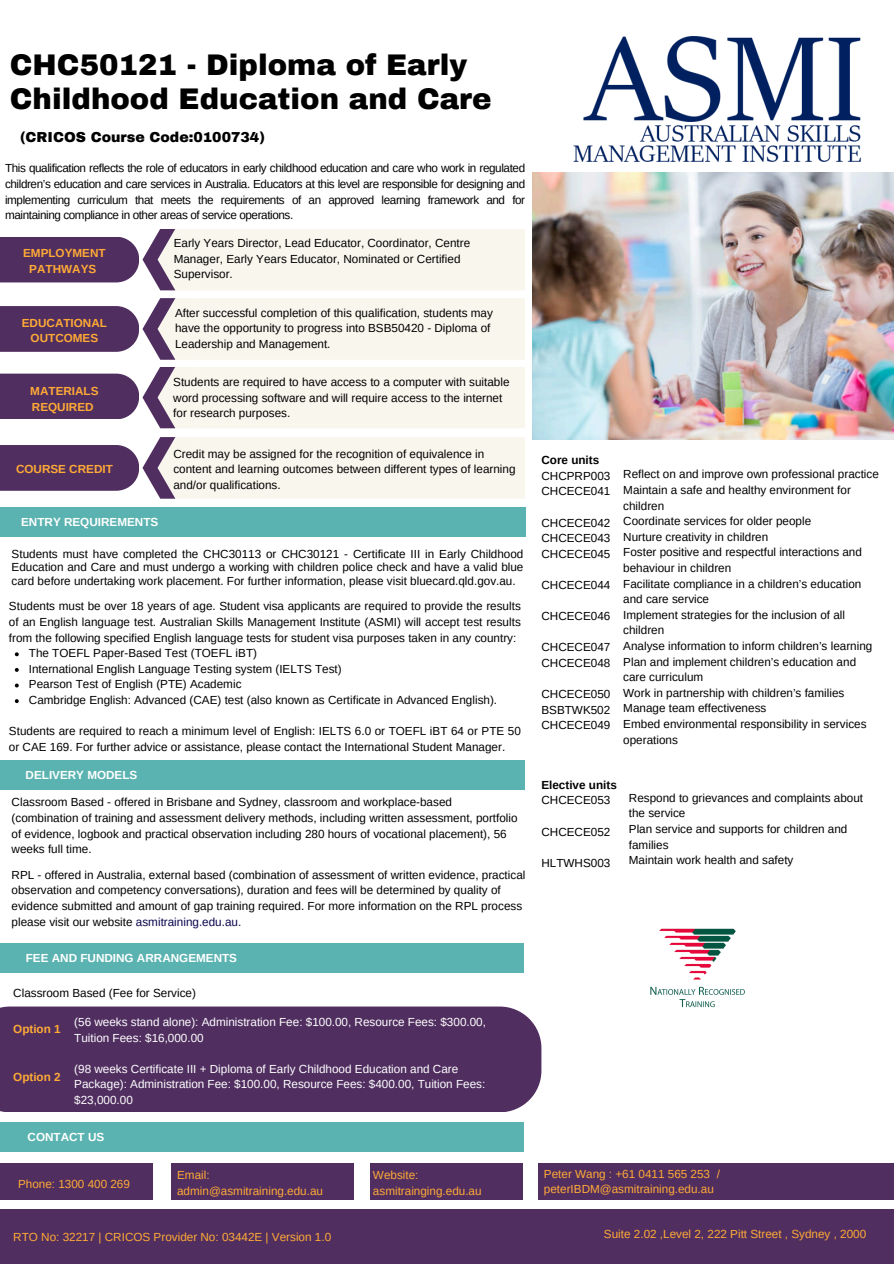
<style>
.page{position:relative;width:894px;height:1264px;background:#fff}
.page>*{position:absolute;margin:0;border:0;box-sizing:border-box;transform-origin:0 0}
.t1{font:900 29.1px/33.9px "Archivo";color:#000}
.t2{font:900 14.1px "Archivo";color:#000}
.t3{font:11.7px/15.6px "Arimo";color:#000}
.t4{font:11.7px/15.6px "Arimo";color:#fff}
.t5{font:700 11.7px/15.6px "Arimo";color:#ffaa36;text-align:center}
.t6{font:11.7px/15.6px "Arimo";color:#ffaa36}
.t7{font:700 11.7px "Arimo";color:#fff}
.t8{font:700 11.7px "Arimo";color:#000}
.s1{color:#0a064e}
</style>
<div class="page">
<div style="left:0;top:507px;width:525px;height:30px;background:#5ab3b0"></div>
<svg style="left:0;top:437px;width:525px;height:61px;background:#d3cacf"></svg>
<svg style="left:0;top:367px;width:525px;height:61px;background:#d3cbcf"></svg>
<svg style="left:0;top:229px;width:525px;height:61px;background:#d3cacf"></svg>
<div style="left:0;top:760px;width:524px;height:29px;background:#5ab3b0"></div>
<div style="left:0;top:943px;width:523px;height:29px;background:#5ab3b0"></div>
<div style="left:0;top:1006px;width:541px;height:106px;background:#502e60"></div>
<div style="left:0;top:1122px;width:523px;height:29px;background:#5ab3b0"></div>
<img style="left:650px;top:928px;width:95px;height:80px">
<svg style="left:0;top:298px;width:525px;height:62px;background:#d4cbd0"></svg>
<img style="left:532px;top:173px;width:361px;height:266px">
<svg style="left:15px;top:652px;width:4px;height:4px"></svg>
<svg style="left:15px;top:668px;width:4px;height:4px"></svg>
<svg style="left:15px;top:683px;width:4px;height:4px"></svg>
<svg style="left:15px;top:699px;width:4px;height:4px"></svg>
<div style="left:0;top:1208px;width:893px;height:53px;background:#502e60"></div>
<div style="left:0;top:1213px;width:893px;height:50px;background:#502e60"></div>
<div style="left:0;top:1163px;width:152px;height:36px;background:#502e60"></div>
<div style="left:171px;top:1163px;width:182px;height:36px;background:#502e60"></div>
<div style="left:370px;top:1163px;width:153px;height:36px;background:#502e60"></div>
<div style="left:538px;top:1163px;width:355px;height:36px;background:#502e60"></div>
<img style="left:573px;top:36px;width:288px;height:126px">
<p class="t1" style="left:10px;top:48px;width:483px">CHC50121 - Diploma of Early<br>Childhood Education and Care</p>
<p class="t2" style="left:20px;top:130px;width:246px">(CRICOS Course Code:0100734)</p>
<h3 class="t3" style="left:5px;top:161px;width:521px;text-align:justify">This qualification reflects the role of educators in early childhood education and care who work in regulated children’s education and care services in Australia. Educators at this level are responsible for designing and implementing curriculum that meets the requirements of an approved learning framework and for maintaining compliance in other areas of service operations.</h3>
<p class="t5" style="left:23px;top:245px;width:84px">EMPLOYMENT<br>PATHWAYS</p>
<p class="t5" style="left:22px;top:315px;width:87px">EDUCATIONAL<br>OUTCOMES</p>
<p class="t5" style="left:30px;top:383px;width:70px;text-align:left">MATERIALS<br>REQUIRED</p>
<p class="t5" style="left:16px;top:460px;width:98px">COURSE CREDIT</p>
<p class="t7" style="left:21px;top:515px;width:139px">ENTRY REQUIREMENTS</p>
<p class="t3" style="left:174px;top:235px;width:298px">Early Years Director, Lead Educator, Coordinator, Centre<br>Manager, Early Years Educator, Nominated or Certified<br>Supervisor.</p>
<p class="t3" style="left:175px;top:305px;width:319px">After successful completion of this qualification, students may have the opportunity to progress into BSB50420 - Diploma of<br>Leadership and Management.</p>
<p class="t3" style="left:173px;top:374px;width:338px">Students are required to have access to a computer with suitable word processing software and will require access to the internet for research purposes.</p>
<p class="t3" style="left:173px;top:446px;width:343px">Credit may be assigned for the recognition of equivalence in content and learning outcomes between different types of learning and/or qualifications.</p>
<h4 class="t3" style="left:12px;top:547px;width:513px;line-height:13.6px;text-align:justify">Students must have completed the CHC30113 or CHC30121 - Certificate III in Early Childhood Education and Care and must undergo a working with children police check and have a valid blue card before undertaking work placement. For further information, please visit bluecard.qld.gov.au.</h4>
<h3 class="t3" style="left:9px;top:598px;width:513px;text-align:justify">Students must be over 18 years of age. Student visa applicants are required to provide the results of an English language test. Australian Skills Management Institute (ASMI) will accept test results from the following specified English language tests for student visa purposes taken in any country:</h3>
<p class="t3" style="left:29px;top:645px;width:229px">The TOEFL Paper-Based Test (TOEFL iBT)</p>
<p class="t3" style="left:29px;top:661px;width:314px">International English Language Testing system (IELTS Test)</p>
<h5 class="t3" style="left:29px;top:676px;width:214px">Pearson Test of English (PTE) Academic</h5>
<p class="t3" style="left:29px;top:692px;width:469px">Cambridge English: Advanced (CAE) test (also known as Certificate in Advanced English).</p>
<h5 class="t3" style="left:9px;top:723px;width:513px">Students are required to reach a minimum level of English: IELTS 6.0 or TOEFL iBT 64 or PTE 50 or CAE 169. For further advice or assistance, please contact the International Student Manager.</h5>
<p class="t7" style="left:26px;top:768px;width:113px">DELIVERY MODELS</p>
<h4 class="t3" style="left:12px;top:794px;width:507px">Classroom Based - offered in Brisbane and Sydney, classroom and workplace-based (combination of training and assessment delivery methods, including written assessment, portfolio of evidence, logbook and practical observation including 280 hours of vocational placement), 56 weeks full time.</h4>
<h3 class="t3" style="left:12px;top:867px;width:515px">RPL - offered in Australia, external based (combination of assessment of written evidence, practical observation and competency conversations), duration and fees will be determined by quality of evidence submitted and amount of gap training required. For more information on the RPL process please visit our website <span class="s1">asmitraining.edu.au.</span></h3>
<p class="t7" style="left:26px;top:951px;width:213px">FEE AND FUNDING ARRANGEMENTS</p>
<p class="t3" style="left:13px;top:985px;width:184px">Classroom Based (Fee for Service)</p>
<p class="t4" style="left:74px;top:1014px;width:413px">(56 weeks stand alone): Administration Fee: $100.00, Resource Fees: $300.00,<br>Tuition Fees: $16,000.00</p>
<p class="t5" style="left:13px;top:1021px;width:49px">Option 1</p>
<h1 class="t5" style="left:13px;top:1069px;width:49px">Option 2</h1>
<p class="t4" style="left:74px;top:1060px;width:412px">(98 weeks Certificate III + Diploma of Early Childhood Education and Care<br>Package): Administration Fee: $100.00, Resource Fees: $400.00, Tuition Fees: $23,000.00</p>
<p class="t7" style="left:28px;top:1130px;width:78px">CONTACT US</p>
<p class="t8" style="left:541px;top:453px;width:59px">Core units</p>
<h3 class="t3" style="left:541px;top:468px;width:70px">CHCPRP003</h3>
<p class="t3" style="left:541px;top:483px;width:70px">CHCECE041</p>
<h3 class="t3" style="left:541px;top:514px;width:70px;text-align:justify">CHCECE042<br>CHCECE043<br>CHCECE045</h3>
<p class="t3" style="left:541px;top:577px;width:70px">CHCECE044</p>
<h3 class="t3" style="left:541px;top:608px;width:70px">CHCECE046</h3>
<p class="t3" style="left:541px;top:639px;width:70px">CHCECE047<br>CHCECE048</p>
<p class="t3" style="left:541px;top:686px;width:70px;text-align:justify">CHCECE050<br>BSBTWK502<br>CHCECE049</p>
<p class="t3" style="left:623px;top:466px;width:257px">Reflect on and improve own professional practice</p>
<h4 class="t3" style="left:623px;top:482px;width:229px">Maintain a safe and healthy environment for children</h4>
<h4 class="t3" style="left:623px;top:513px;width:189px">Coordinate services for older people</h4>
<h4 class="t3" style="left:623px;top:529px;width:146px">Nurture creativity in children</h4>
<h4 class="t3" style="left:623px;top:544px;width:240px">Foster positive and respectful interactions and behaviour in children</h4>
<h4 class="t3" style="left:623px;top:575px;width:239px">Facilitate compliance in a children’s education and care service</h4>
<p class="t3" style="left:623px;top:607px;width:223px">Implement strategies for the inclusion of all children</p>
<p class="t3" style="left:623px;top:638px;width:250px">Analyse information to inform children’s learning</p>
<p class="t3" style="left:623px;top:653px;width:234px">Plan and implement children’s education and care curriculum</p>
<p class="t3" style="left:623px;top:685px;width:222px">Work in partnership with children’s families</p>
<p class="t3" style="left:623px;top:700px;width:144px">Manage team effectiveness</p>
<p class="t3" style="left:623px;top:716px;width:245px">Embed environmental responsibility in services operations</p>
<p class="t8" style="left:541px;top:778px;width:77px">Elective units</p>
<p class="t3" style="left:541px;top:792px;width:70px">CHCECE053</p>
<p class="t3" style="left:541px;top:823px;width:70px">CHCECE052</p>
<p class="t3" style="left:541px;top:855px;width:70px">HLTWHS003</p>
<p class="t3" style="left:628px;top:790px;width:236px">Respond to grievances and complaints about the service</p>
<p class="t3" style="left:628px;top:821px;width:220px">Plan service and supports for children and families</p>
<h3 class="t3" style="left:628px;top:852px;width:166px">Maintain work health and safety</h3>
<p class="t6" style="left:18px;top:1176px;width:113px">Phone: 1300 400 269</p>
<p class="t6" style="left:177px;top:1167px;width:147px">Email: admin@asmitraining.edu.au</p>
<h5 class="t6" style="left:373px;top:1167px;width:110px">Website: asmitrainging.edu.au</h5>
<h5 class="t6" style="left:544px;top:1165px;width:177px">Peter Wang : +61 0411 565 253 / peterIBDM@asmitraining.edu.au</h5>
<p class="t6" style="left:603px;top:1225px;width:264px">Suite 2.02 ,Level 2, 222 Pitt Street , Sydney , 2000</p>
<h3 class="t5" style="left:19px;top:1222px;width:329px">RTO No: 32217 | CRICOS Provider No: 03442E | Version 1.0</h3>
<p class="t5" style="left:555px;top:1222px;width:323px">Level 8, 269 Wickham Street, Fortitude Valley , QLD - 4006</p>
</div>
